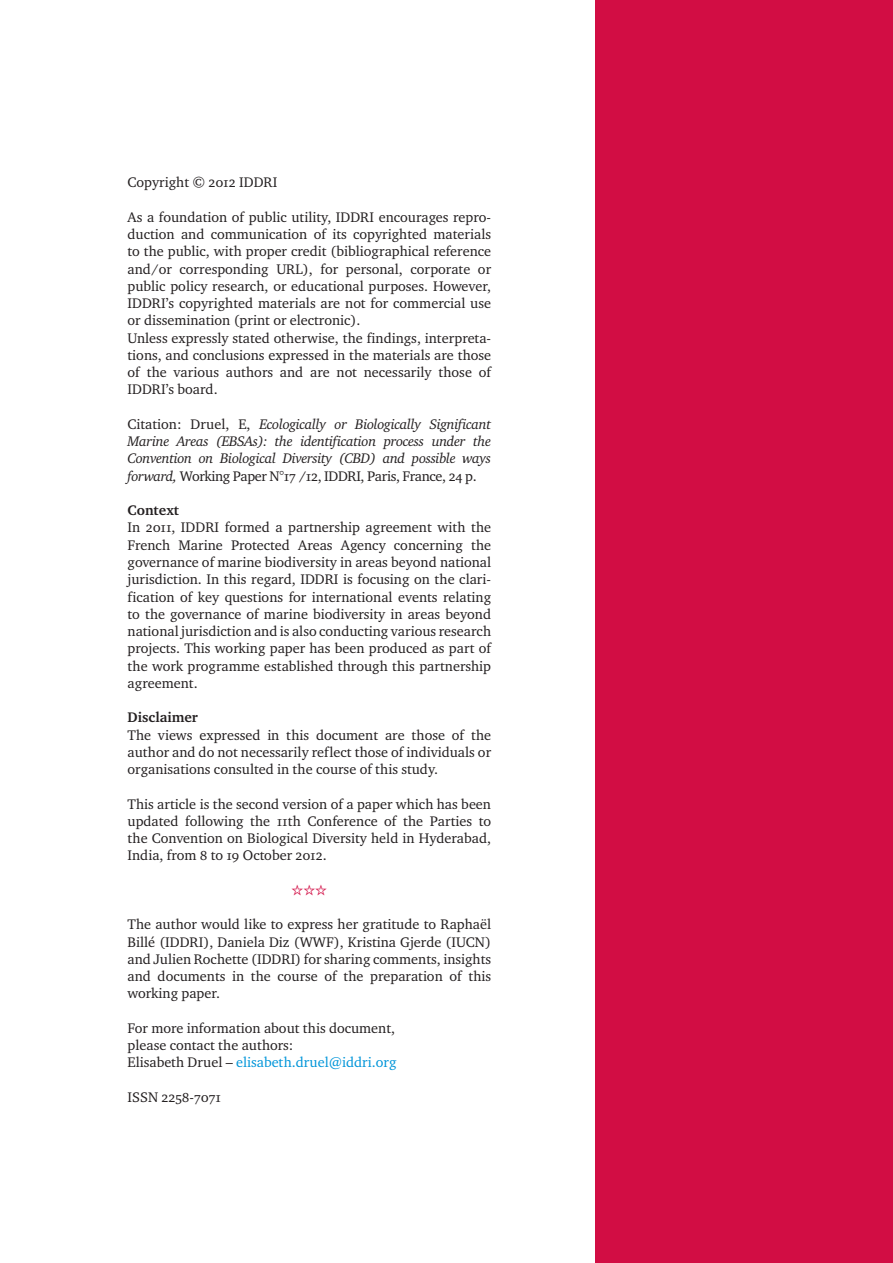
<style>
.page{position:relative;width:893px;height:1263px;background:#fff}
.page>*{position:absolute;margin:0;border:0;box-sizing:border-box;transform-origin:0 0}
.t1{font:14.25px/17.2px "Charter ITC";color:#231f20;text-align:justify}
.t2{font:italic 14.25px/17.2px "Charter ITC";letter-spacing:-.025em;color:#231f20;text-align:justify}
.t3{font:700 14.25px "Charter ITC";color:#231f20}
.t4{font:14.25px "Charter ITC";color:#d20d44}
.s1{font-style:normal}
.s2{color:#0095d9}
</style>
<div class="page">
<div style="left:596px;top:0;width:297px;height:1263px;background:#d20d44"></div>
<p class="t1" style="left:128px;top:174px;width:151px">Copyright © 2012 IDDRI</p>
<p class="t1" style="left:128px;top:208px;width:365px;text-align:left">As a foundation of public utility, IDDRI encourages repro&shy;duction and communication of its copyrighted materials to the public, with proper credit (bibliographical reference and/or corresponding URL), for personal, corporate or public policy research, or educational purposes. However, IDDRI’s copyrighted materials are not for commercial use or dissemination (print or electronic).<br>Unless expressly stated otherwise, the findings, interpreta&shy;tions, and conclusions expressed in the materials are those of the various authors and are not necessarily those of IDDRI’s board.</p>
<p class="t2" style="left:128px;top:415px;width:365px"><span class="s1">Citation: Druel, E,</span> Ecologically or Biologically Significant Marine Areas (EBSAs): the identification process under the Convention on Biological Diversity (CBD) and possible ways forward, <span class="s1">Working Paper N°17 /12, IDDRI, Paris, France, 24 p.</span></p>
<p class="t3" style="left:128px;top:501px;width:53px">Context</p>
<p class="t1" style="left:128px;top:519px;width:365px">In 2011, IDDRI formed a partnership agreement with the French Marine Protected Areas Agency concerning the governance of marine biodiversity in areas beyond national jurisdiction. In this regard, IDDRI is focusing on the clari&shy;fication of key questions for international events relating to the governance of marine biodiversity in areas beyond national jurisdiction and is also conducting various research projects. This working paper has been produced as part of the work programme established through this partnership agreement.</p>
<p class="t3" style="left:128px;top:709px;width:72px">Disclaimer</p>
<p class="t1" style="left:128px;top:726px;width:365px">The views expressed in this document are those of the author and do not necessarily reflect those of individuals or organisations consulted in the course of this study.</p>
<p class="t1" style="left:128px;top:795px;width:365px">This article is the second version of a paper which has been updated following the 11th Conference of the Parties to the Convention on Biological Diversity held in Hyderabad, India, from 8 to 19 October 2012.</p>
<p class="t4" style="left:292px;top:881px;width:37px">◖◖◖</p>
<p class="t1" style="left:128px;top:916px;width:365px">The author would like to express her gratitude to Raphaël Billé (IDDRI), Daniela Diz (WWF), Kristina Gjerde (IUCN) and Julien Rochette (IDDRI) for sharing comments, insights and documents in the course of the preparation of this working paper.</p>
<p class="t1" style="left:128px;top:1019px;width:270px;text-align:left">For more information about this document, please contact the authors:<br>Elisabeth Druel – <span class="s2">elisabeth.druel@iddri.org</span></p>
<p class="t1" style="left:128px;top:1088px;width:95px">ISSN 2258-7071</p>
</div>
